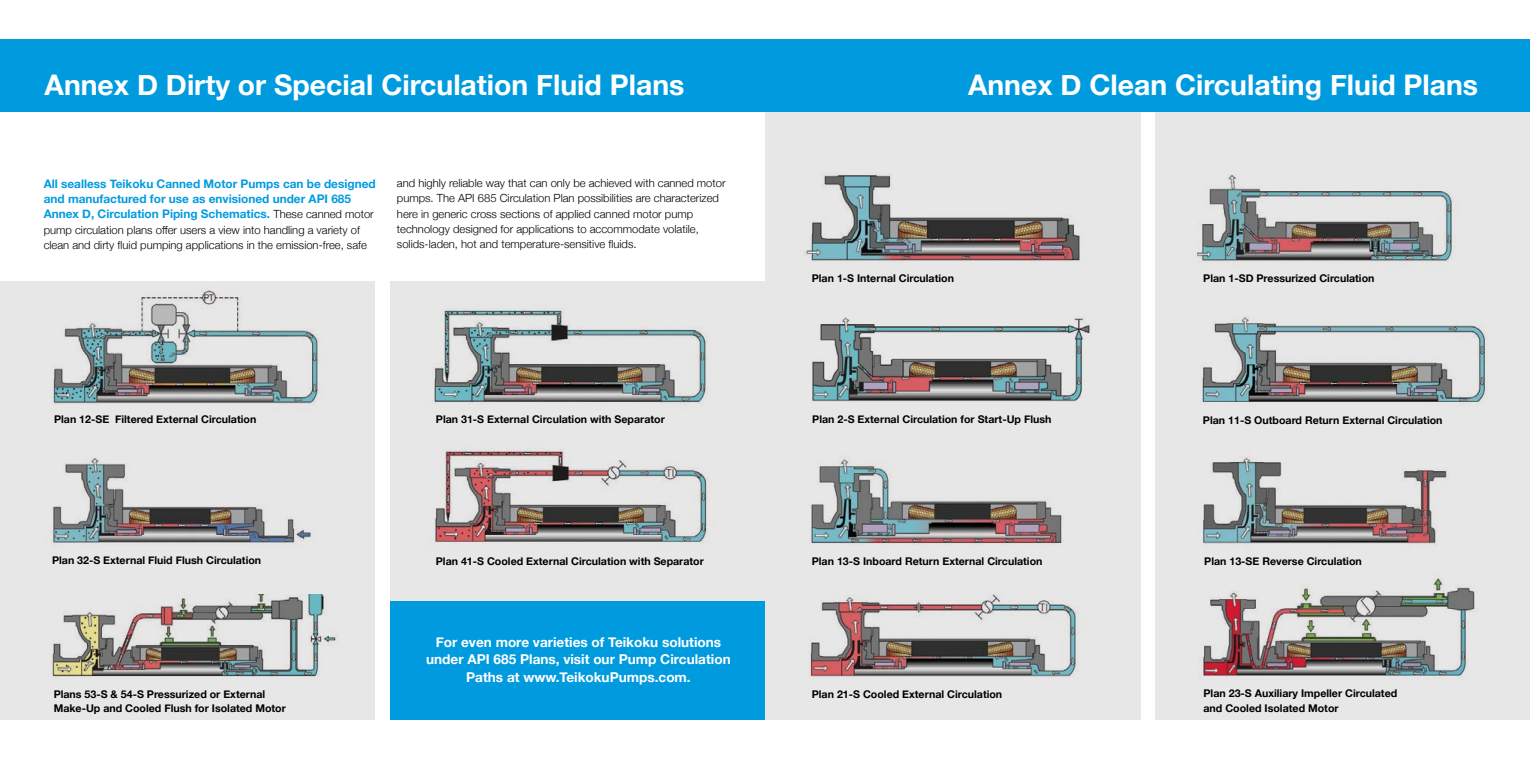
<style>
.page{position:relative;width:1530px;height:765px;background:#fff}
.page>*{position:absolute;margin:0;border:0;box-sizing:border-box;transform-origin:0 0}
.t1{font:700 28.38px "Helvetica Neue";color:#fff}
.t2{font:700 13.62px/17.8px "Helvetica Neue";color:#fff;text-align:center}
.t3{font:700 11.88px/15.4px "Helvetica Neue";color:#009bde}
.t4{font:300 11.25px/15.4px "Helvetica Neue";color:#000}
.t5{font:700 10.62px/14.2px "Helvetica Neue";color:#000}
.s1{font-weight:300;font-size:11.25px;color:#000}
</style>
<div class="page">
<div style="left:391px;top:281px;width:374px;height:439px;background:#e8e7e7"></div>
<div style="left:0;top:281px;width:374px;height:439px;background:#e8e7e7"></div>
<div style="left:0;top:39px;width:765px;height:73px;background:#009bde"></div>
<div style="left:391px;top:602px;width:374px;height:118px;background:#009bde"></div>
<img style="left:51px;top:458px;width:260px;height:87px">
<img style="left:51px;top:594px;width:285px;height:83px">
<img style="left:51px;top:290px;width:268px;height:115px">
<img style="left:426px;top:309px;width:282px;height:100px">
<img style="left:427px;top:448px;width:281px;height:95px">
<div style="left:1156px;top:110px;width:374px;height:610px;background:#e8e7e7"></div>
<div style="left:765px;top:110px;width:375px;height:610px;background:#e8e7e7"></div>
<div style="left:765px;top:39px;width:765px;height:73px;background:#009bde"></div>
<img style="left:805px;top:175px;width:275px;height:87px">
<img style="left:1203px;top:456px;width:244px;height:89px">
<img style="left:812px;top:317px;width:278px;height:85px">
<img style="left:1203px;top:578px;width:272px;height:102px">
<img style="left:1197px;top:175px;width:255px;height:88px">
<img style="left:1202px;top:317px;width:284px;height:88px">
<img style="left:811px;top:459px;width:251px;height:86px">
<img style="left:809px;top:594px;width:268px;height:84px">
<h1 class="t1" style="left:45px;top:63px;width:641px">Annex D Dirty or Special Circulation Fluid Plans</h1>
<p class="t3" style="left:44px;top:176px;width:333px">All sealless Teikoku Canned Motor Pumps can be designed and manufactured for use as envisioned under API 685<br>Annex D, Circulation Piping Schematics. <span class="s1">These canned motor</span></p>
<p class="t4" style="left:44px;top:221px;width:325px">pump circulation plans offer users a view into handling a variety of clean and dirty fluid pumping applications in the emission-free, safe</p>
<p class="t4" style="left:397px;top:175px;width:330px">and highly reliable way that can only be achieved with canned motor pumps. The API 685 Circulation Plan possibilities are characterized here in generic cross sections of applied canned motor pump technology designed for applications to accommodate volatile, solids-laden, hot and temperature-sensitive fluids.</p>
<p class="t5" style="left:54px;top:413px;width:204px">Plan 12-SE Filtered External Circulation</p>
<p class="t5" style="left:436px;top:413px;width:230px">Plan 31-S External Circulation with Separator</p>
<p class="t5" style="left:52px;top:554px;width:211px">Plan 32-S External Fluid Flush Circulation</p>
<p class="t5" style="left:436px;top:554px;width:270px">Plan 41-S Cooled External Circulation with Separator</p>
<p class="t5" style="left:54px;top:687px;width:234px">Plans 53-S &amp; 54-S Pressurized or External<br>Make-Up and Cooled Flush for Isolated Motor</p>
<p class="t2" style="left:426px;top:633px;width:306px">For even more varieties of Teikoku solutions under API 685 Plans, visit our Pump Circulation<br>Paths at www.TeikokuPumps.com.</p>
<h1 class="t1" style="left:968px;top:63px;width:512px">Annex D Clean Circulating Fluid Plans</h1>
<p class="t5" style="left:812px;top:272px;width:144px">Plan 1-S Internal Circulation</p>
<p class="t5" style="left:1203px;top:272px;width:173px">Plan 1-SD Pressurized Circulation</p>
<p class="t5" style="left:812px;top:413px;width:241px">Plan 2-S External Circulation for Start-Up Flush</p>
<p class="t5" style="left:1203px;top:413px;width:241px">Plan 11-S Outboard Return External Circulation</p>
<p class="t5" style="left:812px;top:554px;width:232px">Plan 13-S Inboard Return External Circulation</p>
<p class="t5" style="left:1204px;top:555px;width:159px">Plan 13-SE Reverse Circulation</p>
<p class="t5" style="left:812px;top:687px;width:192px">Plan 21-S Cooled External Circulation</p>
<p class="t5" style="left:1204px;top:687px;width:195px">Plan 23-S Auxiliary Impeller Circulated and Cooled Isolated Motor</p>
</div>
